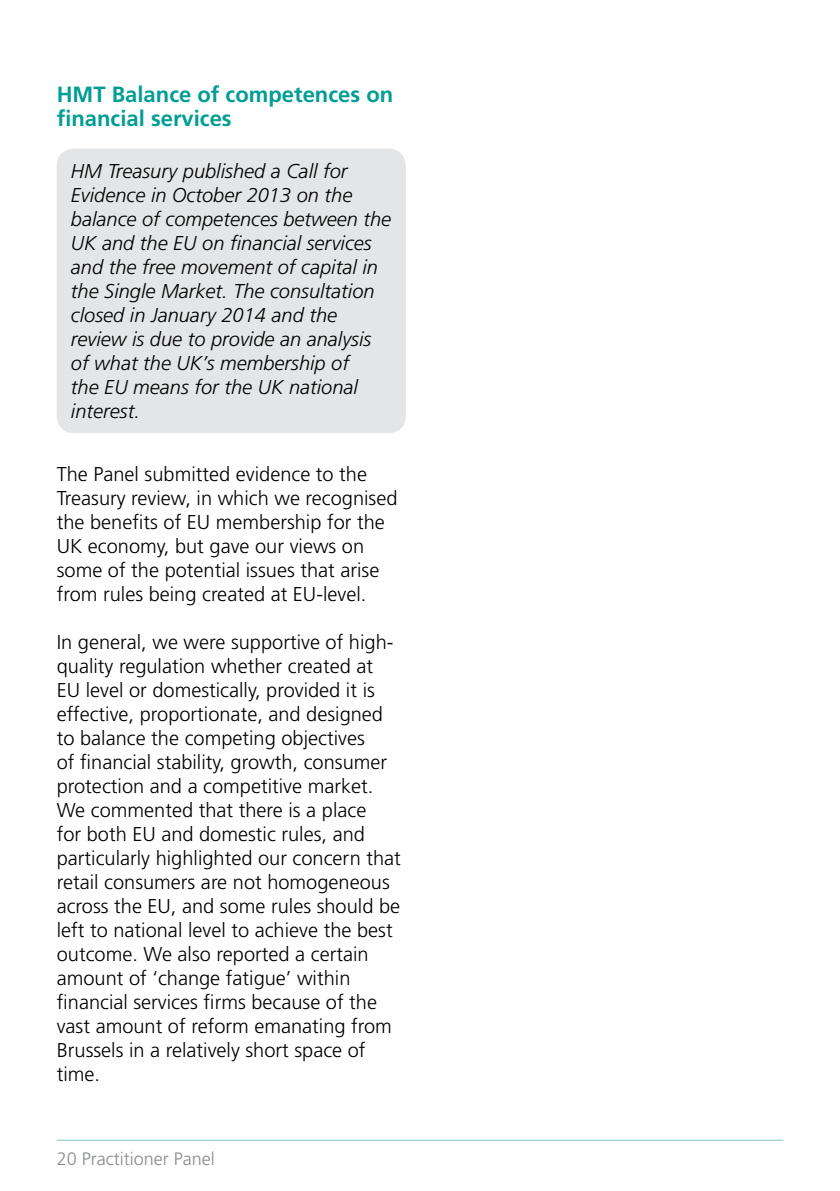
<style>
.page{position:relative;width:840px;height:1191px;background:#fff}
.page>*{position:absolute;margin:0;border:0;box-sizing:border-box;transform-origin:0 0}
.t1{font:700 22px/24px "Frutiger LT Std";color:#009d95}
.t2{font:300 20px/24px "Frutiger LT Std";color:#000}
.t3{font:italic 300 20px/24px "Frutiger LT Std";color:#000}
.t4{font:300 18px "Frutiger LT Std";color:#888a8d}
</style>
<div class="page">
<hr style="left:57px;top:1139px;width:725px;height:1px;background:#85c5c2">
<div style="left:57px;top:149px;width:348px;height:284px;background:#e4e5e6;border-radius:17px"></div>
<p class="t1" style="left:57px;top:82px;width:338px">HMT Balance of competences on financial services</p>
<p class="t3" style="left:71px;top:160px;width:322px">HM Treasury published a Call for<br>Evidence in October 2013 on the balance of competences between the<br>UK and the EU on financial services and the free movement of capital in the Single Market. The consultation closed in January 2014 and the review is due to provide an analysis of what the UK’s membership of<br>the EU means for the UK national interest.</p>
<p class="t2" style="left:57px;top:462px;width:342px">The Panel submitted evidence to the Treasury review, in which we recognised the benefits of EU membership for the UK economy, but gave our views on some of the potential issues that arise from rules being created at EU-level.</p>
<p class="t2" style="left:57px;top:630px;width:345px">In general, we were supportive of high&shy;quality regulation whether created at EU level or domestically, provided it is effective, proportionate, and designed to balance the competing objectives<br>of financial stability, growth, consumer protection and a competitive market.<br>We commented that there is a place<br>for both EU and domestic rules, and particularly highlighted our concern that retail consumers are not homogeneous across the EU, and some rules should be left to national level to achieve the best outcome. We also reported a certain amount of ‘change fatigue’ within financial services firms because of the vast amount of reform emanating from Brussels in a relatively short space of time.</p>
<p class="t4" style="left:57px;top:1148px;width:160px">20 Practitioner Panel</p>
</div>
